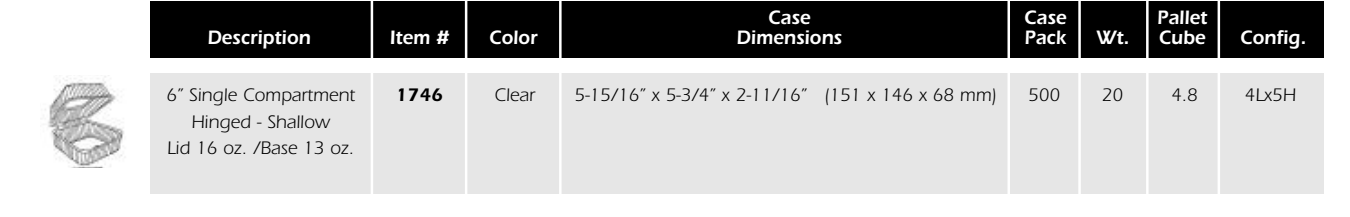
<style>
.page{position:relative;width:1350px;height:217px;background:#fff}
.page>*{position:absolute;margin:0;border:0;box-sizing:border-box;transform-origin:0 0}
.t1{font:600 20px "Itc Eras";color:#fff;scale:.95 1}
.t2{font:18.75px/26.2px "Itc Eras";color:#000;text-align:center}
.t3{font:600 18.75px "Itc Eras";color:#000}
</style>
<div class="page">
<img style="left:45px;top:75px;width:79px;height:92px">
<div style="left:150px;top:73px;width:1174px;height:121px;background:#e6e6e6"></div>
<div style="left:150px;top:2px;width:1174px;height:56px;background:#000"></div>
<hr style="left:371px;top:0;width:2px;height:211px;background:#fff">
<hr style="left:465px;top:0;width:2px;height:211px;background:#fff">
<hr style="left:1008px;top:0;width:2px;height:211px;background:#fff">
<hr style="left:1078px;top:0;width:3px;height:211px;background:#fff">
<hr style="left:1146px;top:0;width:3px;height:211px;background:#fff">
<hr style="left:1218px;top:0;width:2px;height:211px;background:#fff">
<hr style="left:559px;top:0;width:3px;height:211px;background:#fff">
<p class="t1" style="left:768px;top:11px;width:46px">Case</p>
<p class="t1" style="left:1024px;top:11px;width:46px">Case</p>
<p class="t1" style="left:1157px;top:11px;width:54px">Pallet</p>
<p class="t1" style="left:207px;top:31px;width:110px">Description</p>
<p class="t1" style="left:390px;top:31px;width:64px">Item #</p>
<p class="t1" style="left:489px;top:31px;width:52px">Color</p>
<p class="t1" style="left:737px;top:31px;width:113px">Dimensions</p>
<p class="t1" style="left:1025px;top:31px;width:45px">Pack</p>
<p class="t1" style="left:1096px;top:31px;width:117px">Wt. Cube</p>
<p class="t1" style="left:1240px;top:31px;width:71px">Config.</p>
<p class="t2" style="left:167px;top:83px;width:190px">6” Single Compartment</p>
<p class="t3" style="left:396px;top:88px;width:49px">1746</p>
<p class="t2" style="left:495px;top:83px;width:42px">Clear</p>
<p class="t2" style="left:574px;top:83px;width:424px">5-15/16” x 5-3/4” x 2-11/16” (151 x 146 x 68 mm)</p>
<p class="t2" style="left:1028px;top:83px;width:33px">500</p>
<p class="t2" style="left:1102px;top:83px;width:23px">20</p>
<p class="t2" style="left:1171px;top:83px;width:28px">4.8</p>
<p class="t2" style="left:1245px;top:83px;width:53px">4Lx5H</p>
<p class="t2" style="left:167px;top:110px;width:188px">Hinged - Shallow<br>Lid 16 oz. /Base 13 oz.</p>
</div>
